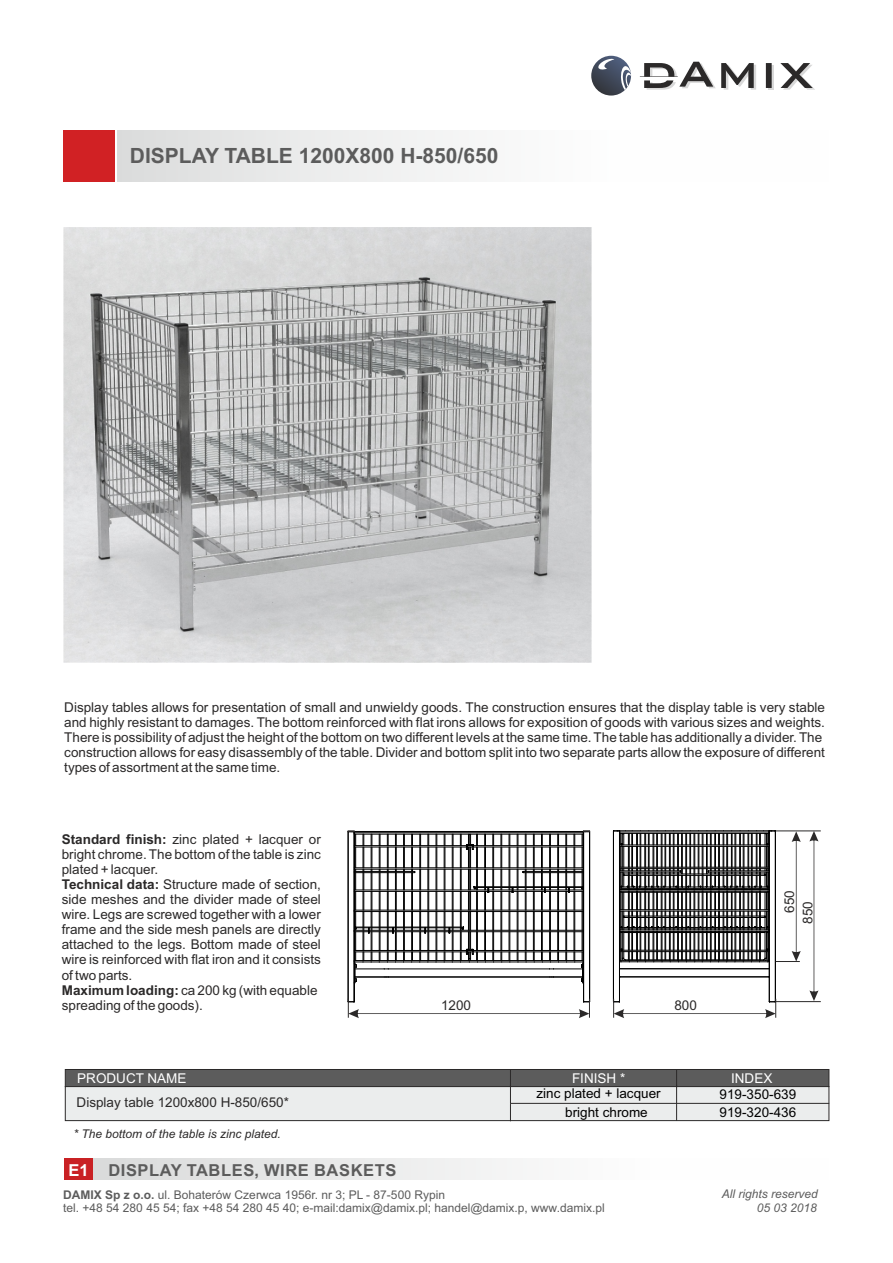
<style>
.page{position:relative;width:893px;height:1263px;background:#fff}
.page>*{position:absolute;margin:0;border:0;box-sizing:border-box;transform-origin:0 0}
.t1{font:700 21px "Arial";color:#5c5c5c}
.t2{font:700 16.5px "Arial";letter-spacing:.035em;color:#5c5c5c}
.t3{font:13.5px/15.1px "Arial";color:#2b2929}
.t4{font:13.5px "Arial";color:#000}
.t5{font:13.5px "Arial";color:#fff}
.t6{font:12px "Arial";color:#5c5c5c}
.t7{font:italic 12px "Arial";color:#2b2929}
.t8{font:italic 12px "Arial";color:#5c5c5c}
.s1{font-weight:700}
.s2{color:#fff}
</style>
<div class="page">
<img style="left:64px;top:227px;width:528px;height:436px">
<svg style="left:65px;top:1069px;width:765px;height:52px;background:#b1b3b3"></svg>
<hr style="left:510px;top:1103px;width:319px;height:1px;background:#2b2929">
<svg style="left:347px;top:830px;width:244px;height:188px"></svg>
<hr style="left:776px;top:830px;width:45px;height:1px;background:#2b2929">
<hr style="left:776px;top:1001px;width:45px;height:1px;background:#2b2929">
<svg style="left:613px;top:830px;width:188px;height:188px"></svg>
<svg style="left:809px;top:831px;width:9px;height:170px"></svg>
<svg style="left:640px;top:62px;width:175px;height:28px"></svg>
<svg style="left:591px;top:56px;width:40px;height:40px"></svg>
<svg style="left:598px;top:58px;width:33px;height:32px"></svg>
<div style="left:118px;top:130px;width:711px;height:51px;background:linear-gradient(to right,#e0e1e1,#fff)"></div>
<div style="left:64px;top:130px;width:51px;height:51px;background:#d12124"></div>
<div style="left:93px;top:1158px;width:735px;height:22px;background:linear-gradient(to right,#dbdcdc,#fff)"></div>
<div style="left:64px;top:1158px;width:28px;height:22px;background:#c92124"></div>
<h1 class="t1" style="left:130px;top:148px;width:370px">DISPLAY TABLE 1200X800 H-850/650</h1>
<p class="t3" style="left:64px;top:701px;width:762px">Display tables allows for presentation of small and unwieldy goods. The construction ensures that the display table is very stable and highly resistant to damages. The bottom reinforced with flat irons allows for exposition of goods with various sizes and weights.<br>There is possibility of adjust the height of the bottom on two different levels at the same time. The table has additionally a divider. The construction allows for easy disassembly of the table. Divider and bottom split into two separate parts allow the exposure of different types of assortment at the same time.</p>
<p class="t3" style="left:62px;top:833px;width:261px"><span class="s1">Standard finish:</span> zinc plated + lacquer or bright chrome. The bottom of the table is zinc plated + lacquer.<br><span class="s1">Technical data:</span> Structure made of section, side meshes and the divider made of steel wire. Legs are screwed together with a lower frame and the side mesh panels are directly attached to the legs. Bottom made of steel wire is reinforced with flat iron and it consists of two parts.<br><span class="s1">Maximum loading:</span> ca 200 kg (with equable spreading of the goods).</p>
<p class="t3" style="left:441px;top:998px;width:32px">1200</p>
<p class="t3" style="left:674px;top:999px;width:24px">800</p>
<p class="t3" style="left:781px;top:923px;width:35px;line-height:18.3px;text-indent:11px;rotate:-90deg">650<br>850</p>
<p class="t5" style="left:77px;top:1073px;width:111px">PRODUCT NAME</p>
<p class="t5" style="left:572px;top:1073px;width:55px">FINISH *</p>
<p class="t5" style="left:731px;top:1073px;width:43px">INDEX</p>
<p class="t4" style="left:536px;top:1088px;width:126px">zinc plated + lacquer</p>
<p class="t4" style="left:720px;top:1089px;width:78px">919-350-639</p>
<p class="t3" style="left:77px;top:1096px;width:214px">Display table 1200x800 H-850/650*</p>
<p class="t4" style="left:565px;top:1107px;width:84px">bright chrome</p>
<p class="t4" style="left:720px;top:1107px;width:78px">919-320-436</p>
<p class="t7" style="left:73px;top:1130px;width:209px">* The bottom of the table is zinc plated.</p>
<p class="t2" style="left:69px;top:1164px;width:329px"><span class="s2">E1</span> DISPLAY TABLES, WIRE BASKETS</p>
<p class="t6" style="left:63px;top:1190px;width:383px"><span class="s1">DAMIX Sp z o.o.</span> ul. Bohaterów Czerwca 1956r. nr 3; PL - 87-500 Rypin</p>
<p class="t8" style="left:722px;top:1189px;width:98px">All rights reserved</p>
<p class="t6" style="left:63px;top:1203px;width:543px">tel. +48 54 280 45 54; fax +48 54 280 45 40; e-mail:damix@damix.pl; handel@damix.p, www.damix.pl</p>
<p class="t8" style="left:757px;top:1203px;width:62px">05 03 2018</p>
</div>
